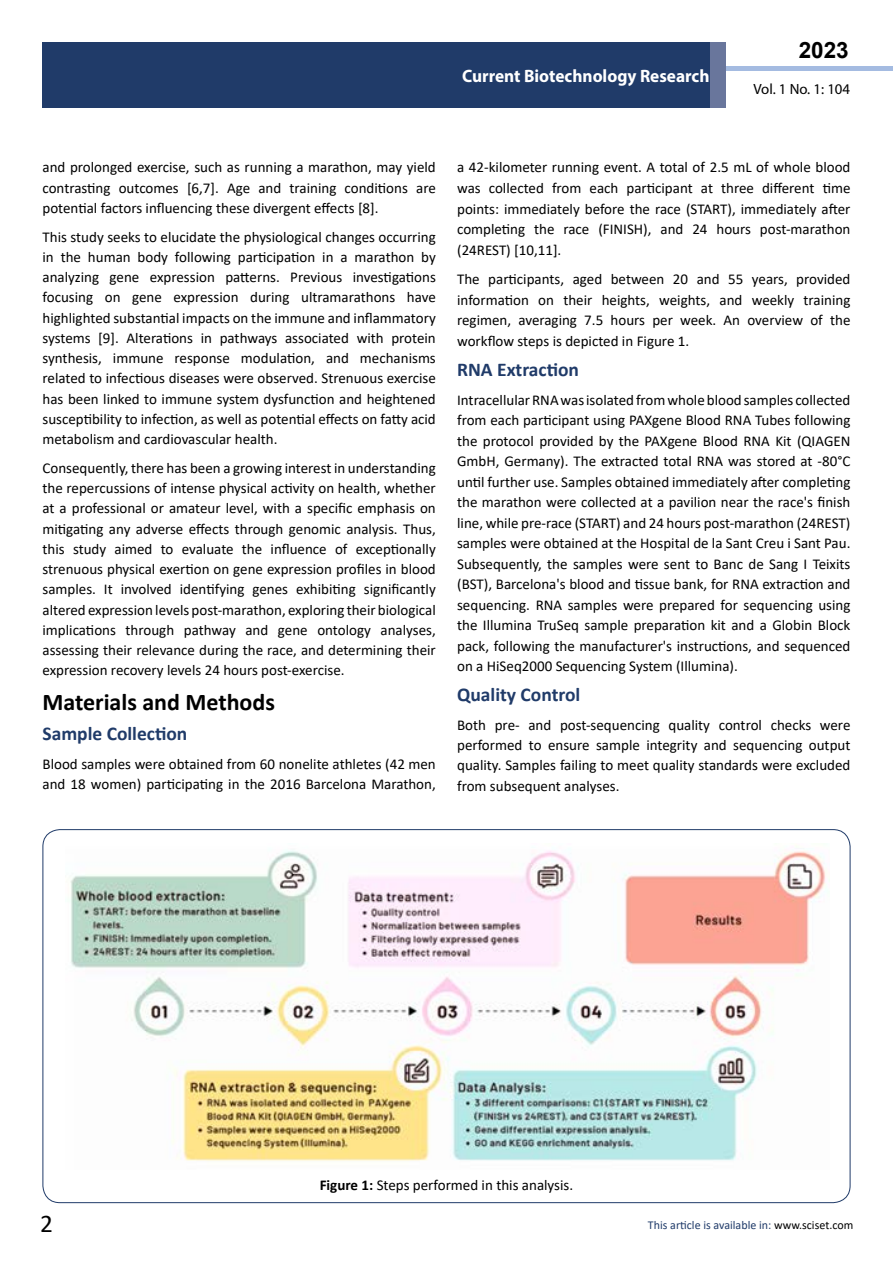
<style>
.page{position:relative;width:893px;height:1263px;background:#fff}
.page>*{position:absolute;margin:0;border:0;box-sizing:border-box;transform-origin:0 0}
.t1{font:25.5px "Calibri";color:#000}
.t2{font:700 24px "Calibri";color:#000}
.t3{font:700 22.5px "Arial";color:#000}
.t4{font:700 19.5px "Calibri";color:#203b69}
.t5{font:700 18px "Myriad Pro";color:#fff;scale:.96 1}
.t6{font:15px/20.2px "Calibri";color:#000;text-align:justify}
.t7{font:14.85px "Myriad Pro";color:#000}
.t8{font:12px "Calibri";color:#203b69}
.s1{font-weight:700}
.s2{color:#000}
</style>
<div class="page">
<div style="left:722px;top:66px;width:171px;height:5px;background:#a4bbe1"></div>
<div style="left:43px;top:42px;width:682px;height:66px;background:#203b69"></div>
<div style="left:710px;top:42px;width:15px;height:66px;background:#69769c"></div>
<img style="left:70px;top:846px;width:756px;height:315px">
<p class="t5" style="left:462px;top:64px;width:259px">Current Biotechnology Research</p>
<h3 class="t3" style="left:799px;top:35px;width:52px">2023</h3>
<p class="t7" style="left:753px;top:80px;width:98px">Vol. 1 No. 1: 104</p>
<p class="t6" style="left:43px;top:157px;width:395px">and prolonged exercise, such as running a marathon, may yield contrasting outcomes [6,7]. Age and training conditions are potential factors influencing these divergent effects [8].</p>
<p class="t6" style="left:43px;top:226px;width:395px">This study seeks to elucidate the physiological changes occurring in the human body following participation in a marathon by analyzing gene expression patterns. Previous investigations focusing on gene expression during ultramarathons have highlighted substantial impacts on the immune and inflammatory systems [9]. Alterations in pathways associated with protein synthesis, immune response modulation, and mechanisms related to infectious diseases were observed. Strenuous exercise has been linked to immune system dysfunction and heightened susceptibility to infection, as well as potential effects on fatty acid metabolism and cardiovascular health.</p>
<p class="t6" style="left:43px;top:457px;width:395px">Consequently, there has been a growing interest in understanding the repercussions of intense physical activity on health, whether at a professional or amateur level, with a specific emphasis on mitigating any adverse effects through genomic analysis. Thus, this study aimed to evaluate the influence of exceptionally strenuous physical exertion on gene expression profiles in blood samples. It involved identifying genes exhibiting significantly altered expression levels post-marathon, exploring their biological implications through pathway and gene ontology analyses, assessing their relevance during the race, and determining their expression recovery levels 24 hours post-exercise.</p>
<h2 class="t2" style="left:43px;top:685px;width:234px">Materials and Methods</h2>
<h3 class="t4" style="left:43px;top:720px;width:146px">Sample Collection</h3>
<p class="t6" style="left:43px;top:754px;width:395px">Blood samples were obtained from 60 nonelite athletes (42 men and 18 women) participating in the 2016 Barcelona Marathon,</p>
<p class="t6" style="left:457px;top:157px;width:395px;line-height:20.7px">a 42-kilometer running event. A total of 2.5 mL of whole blood was collected from each participant at three different time points: immediately before the race (START), immediately after completing the race (FINISH), and 24 hours post-marathon (24REST) [10,11].</p>
<p class="t6" style="left:457px;top:268px;width:395px;line-height:20.7px">The participants, aged between 20 and 55 years, provided information on their heights, weights, and weekly training regimen, averaging 7.5 hours per week. An overview of the workflow steps is depicted in Figure 1.</p>
<h3 class="t4" style="left:457px;top:356px;width:123px">RNA Extraction</h3>
<p class="t6" style="left:457px;top:389px;width:395px">Intracellular RNA was isolated from whole blood samples collected from each participant using PAXgene Blood RNA Tubes following the protocol provided by the PAXgene Blood RNA Kit (QIAGEN GmbH, Germany). The extracted total RNA was stored at -80°C until further use. Samples obtained immediately after completing the marathon were collected at a pavilion near the race's finish line, while pre-race (START) and 24 hours post-marathon (24REST) samples were obtained at the Hospital de la Sant Creu i Sant Pau.<br>Subsequently, the samples were sent to Banc de Sang I Teixits (BST), Barcelona's blood and tissue bank, for RNA extraction and sequencing. RNA samples were prepared for sequencing using the Illumina TruSeq sample preparation kit and a Globin Block pack, following the manufacturer's instructions, and sequenced on a HiSeq2000 Sequencing System (Illumina).</p>
<h3 class="t4" style="left:457px;top:681px;width:125px">Quality Control</h3>
<p class="t6" style="left:457px;top:714px;width:395px">Both pre- and post-sequencing quality control checks were performed to ensure sample integrity and sequencing output quality. Samples failing to meet quality standards were excluded from subsequent analyses.</p>
<p class="t6" style="left:320px;top:1175px;width:255px"><span class="s1">Figure 1:</span> Steps performed in this analysis.</p>
<h1 class="t1" style="left:40px;top:1206px;width:14px">2</h1>
<p class="t8" style="left:648px;top:1217px;width:207px">This article is available in: <span class="s2">www.sciset.com</span></p>
</div>
